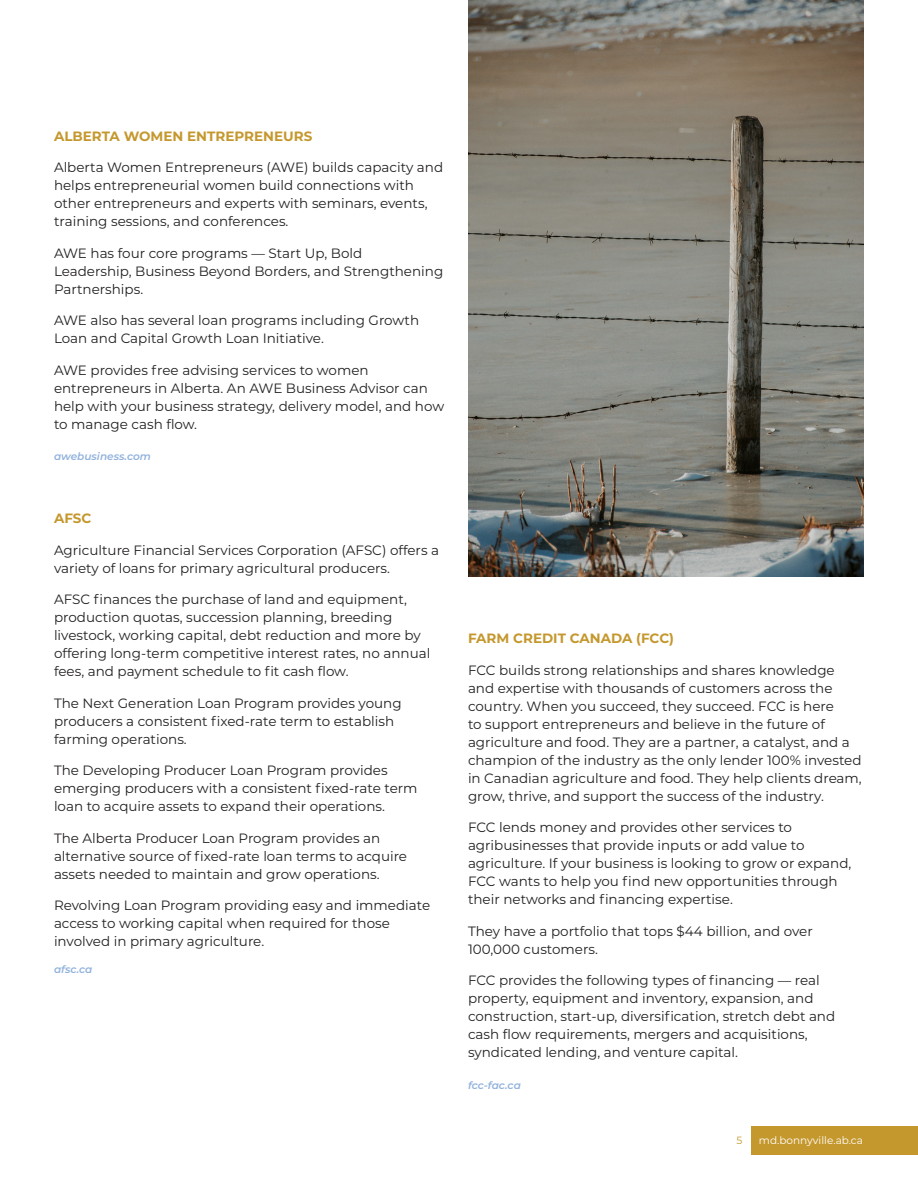
<style>
.page{position:relative;width:918px;height:1188px;background:#fff}
.page>*{position:absolute;margin:0;border:0;box-sizing:border-box;transform-origin:0 0}
.t1{font:13.5px/18px "Montserrat";color:#231f20}
.t2{font:700 13.5px "Montserrat";color:#c5982e}
.t3{font:italic 600 10.5px "Montserrat";color:#91b2dc}
.t4{font:10.5px "Montserrat";color:#fff}
.t5{font:10.5px "Montserrat";color:#c5982e}
</style>
<div class="page">
<div style="left:752px;top:1126px;width:166px;height:29px;background:#c5982e"></div>
<img style="left:468px;top:0;width:396px;height:576px">
<p class="t2" style="left:54px;top:126px;width:260px">ALBERTA WOMEN ENTREPRENEURS</p>
<p class="t1" style="left:54px;top:158px;width:391px">Alberta Women Entrepreneurs (AWE) builds capacity and helps entrepreneurial women build connections with other entrepreneurs and experts with seminars, events, training sessions, and conferences.</p>
<p class="t1" style="left:54px;top:243px;width:391px">AWE has four core programs — Start Up, Bold<br>Leadership, Business Beyond Borders, and Strengthening<br>Partnerships.</p>
<p class="t1" style="left:54px;top:311px;width:367px">AWE also has several loan programs including Growth<br>Loan and Capital Growth Loan Initiative.</p>
<p class="t1" style="left:54px;top:360px;width:392px">AWE provides free advising services to women entrepreneurs in Alberta. An AWE Business Advisor can help with your business strategy, delivery model, and how to manage cash flow.</p>
<p class="t3" style="left:54px;top:449px;width:98px">awebusiness.com</p>
<p class="t2" style="left:54px;top:508px;width:39px">AFSC</p>
<p class="t1" style="left:54px;top:540px;width:387px">Agriculture Financial Services Corporation (AFSC) offers a variety of loans for primary agricultural producers.</p>
<p class="t1" style="left:54px;top:590px;width:378px">AFSC finances the purchase of land and equipment, production quotas, succession planning, breeding livestock, working capital, debt reduction and more by offering long-term competitive interest rates, no annual fees, and payment schedule to fit cash flow.</p>
<p class="t1" style="left:54px;top:693px;width:349px">The Next Generation Loan Program provides young producers a consistent fixed-rate term to establish farming operations.</p>
<p class="t1" style="left:54px;top:761px;width:365px">The Developing Producer Loan Program provides emerging producers with a consistent fixed-rate term loan to acquire assets to expand their operations.</p>
<p class="t1" style="left:54px;top:828px;width:355px">The Alberta Producer Loan Program provides an alternative source of fixed-rate loan terms to acquire assets needed to maintain and grow operations.</p>
<p class="t1" style="left:54px;top:896px;width:378px">Revolving Loan Program providing easy and immediate access to working capital when required for those involved in primary agriculture.</p>
<p class="t3" style="left:54px;top:962px;width:40px">afsc.ca</p>
<p class="t2" style="left:468px;top:629px;width:208px">FARM CREDIT CANADA (FCC)</p>
<p class="t1" style="left:468px;top:661px;width:395px">FCC builds strong relationships and shares knowledge and expertise with thousands of customers across the country. When you succeed, they succeed. FCC is here<br>to support entrepreneurs and believe in the future of agriculture and food. They are a partner, a catalyst, and a champion of the industry as the only lender 100% invested in Canadian agriculture and food. They help clients dream, grow, thrive, and support the success of the industry.</p>
<p class="t1" style="left:468px;top:818px;width:385px">FCC lends money and provides other services to agribusinesses that provide inputs or add value to agriculture. If your business is looking to grow or expand, FCC wants to help you find new opportunities through their networks and financing expertise.</p>
<p class="t1" style="left:468px;top:922px;width:346px">They have a portfolio that tops $44 billion, and over<br>100,000 customers.</p>
<p class="t1" style="left:468px;top:971px;width:369px">FCC provides the following types of financing — real property, equipment and inventory, expansion, and construction, start-up, diversification, stretch debt and cash flow requirements, mergers and acquisitions, syndicated lending, and venture capital.</p>
<p class="t3" style="left:468px;top:1078px;width:54px">fcc-fac.ca</p>
<p class="t5" style="left:736px;top:1133px;width:7px">5</p>
<p class="t4" style="left:759px;top:1133px;width:106px">md.bonnyville.ab.ca</p>
</div>
